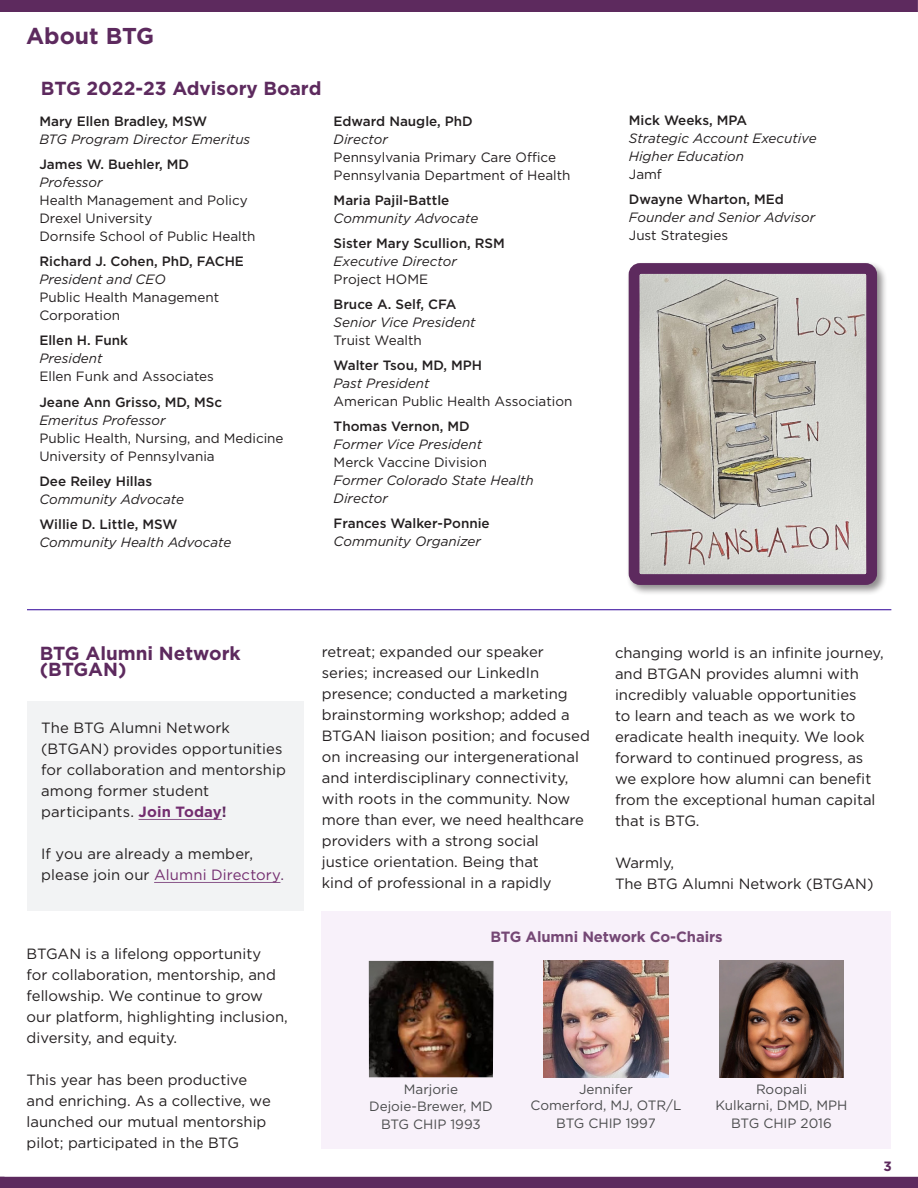
<style>
.page{position:relative;width:918px;height:1188px;background:#fff}
.page>*{position:absolute;margin:0;border:0;box-sizing:border-box;transform-origin:0 0}
.t1{font:700 22.95px "Gotham Pro";color:#5d2a5e}
.White_CAP_hdr_text{font:700 18.9px/16.5px "Gotham Pro";color:#5d2a5e}
.Copy_11_14_90__blk{font:14.85px/21px "Gotham Pro";color:#231f20}
.Copy_11_14_90__blk-2{font:700 14.85px "Gotham Pro";letter-spacing:-.01em;color:#754875}
.BTG_Network_10-12__065_spacing{font:13.5px/18px "Gotham Pro";color:#231f20}
.BTG_Network_10-12__065_spacing-2{font:italic 13.5px/18px "Gotham Pro";color:#231f20}
.BTG_Network_10-12__065_spacing-3{font:500 13.5px/18px "Gotham Pro";color:#231f20}
.Copy_11_14_90__blk-3{font:13.5px/16.5px "Gotham Pro";color:#4b4c4d;text-align:center}
.t2{font:700 13.5px "Gotham Pro";color:#5d2a5e}
.s1{font-weight:500;font-style:normal}
.s2{font-weight:500}
.s3{font-style:italic}
.s4{font-weight:400;font-style:italic}
.s5{font-weight:400}
.s6{font-style:normal}
.s7{font-weight:700;color:#742e70}
.s8{font-weight:700;color:#5d2a5e}
.s9{color:#742e70}
.s10{color:#5d2a5e}
</style>
<div class="page">
<div style="left:321px;top:911px;width:570px;height:238px;background:#f8f1fa"></div>
<img style="left:369px;top:961px;width:125px;height:116px">
<img style="left:544px;top:961px;width:125px;height:116px">
<div style="left:27px;top:701px;width:276px;height:210px;background:#f2f3f4"></div>
<hr style="left:139px;top:819px;width:83px;height:1px;background:#8b588b">
<hr style="left:154px;top:882px;width:126px;height:1px;background:#8b588b">
<hr style="left:27px;top:609px;width:864px;height:1px;background:#2d0099">
<div style="left:0;top:0;width:918px;height:12px;background:#5d2a5e"></div>
<div style="left:0;top:1177px;width:918px;height:11px;background:#5d2a5e"></div>
<div style="left:627px;top:261px;width:261px;height:335px;background:#231f20;opacity:.5"></div>
<img style="left:641px;top:275px;width:224px;height:298px">
<div style="left:629px;top:263px;width:248px;height:322px;border:11px solid #5d2a5e;border-radius:6px"></div>
<img style="left:719px;top:961px;width:125px;height:117px">
<p class="t1" style="left:26px;top:23px;width:130px">About BTG</p>
<p class="White_CAP_hdr_text" style="left:41px;top:79px;width:282px">BTG 2022-23 Advisory Board</p>
<p class="BTG_Network_10-12__065_spacing-2" style="left:39px;top:113px;width:212px"><span class="s1">Mary Ellen Bradley, MSW<br></span>BTG Program Director Emeritus</p>
<p class="BTG_Network_10-12__065_spacing" style="left:39px;top:156px;width:218px"><span class="s2">James W. Buehler, MD<br></span><span class="s3">Professor<br></span>Health Management and Policy<br>Drexel University<br>Dornsife School of Public Health</p>
<p class="BTG_Network_10-12__065_spacing" style="left:39px;top:253px;width:206px"><span class="s2">Richard J. Cohen, PhD, FACHE<br></span><span class="s3">President and CEO<br></span>Public Health Management<br>Corporation</p>
<p class="BTG_Network_10-12__065_spacing" style="left:39px;top:332px;width:176px"><span class="s2">Ellen H. Funk<br></span><span class="s3">President<br></span>Ellen Funk and Associates</p>
<p class="BTG_Network_10-12__065_spacing" style="left:39px;top:393px;width:246px"><span class="s2">Jeane Ann Grisso, MD, MSc<br></span><span class="s3">Emeritus Professor<br></span>Public Health, Nursing, and Medicine<br>University of Pennsylvania</p>
<p class="BTG_Network_10-12__065_spacing-2" style="left:39px;top:472px;width:146px"><span class="s1">Dee Reiley Hillas<br></span>Community Advocate</p>
<p class="BTG_Network_10-12__065_spacing-2" style="left:39px;top:515px;width:193px"><span class="s1">Willie D. Little, MSW<br></span>Community Health Advocate</p>
<p class="BTG_Network_10-12__065_spacing" style="left:334px;top:112px;width:238px"><span class="s2">Edward Naugle, PhD<br></span><span class="s3">Director<br></span>Pennsylvania Primary Care Office<br>Pennsylvania Department of Health</p>
<p class="BTG_Network_10-12__065_spacing-3" style="left:334px;top:191px;width:146px">Maria Pajil-Battle<br><span class="s4">Community Advocate</span></p>
<p class="BTG_Network_10-12__065_spacing-3" style="left:334px;top:234px;width:173px">Sister Mary Scullion, RSM<br><span class="s4">Executive Director<br></span><span class="s5">Project HOME</span></p>
<p class="BTG_Network_10-12__065_spacing-2" style="left:334px;top:295px;width:144px"><span class="s1">Bruce A. Self, CFA<br></span>Senior Vice President<br><span class="s6">Truist Wealth</span></p>
<p class="BTG_Network_10-12__065_spacing" style="left:334px;top:356px;width:240px"><span class="s2">Walter Tsou, MD, MPH<br></span><span class="s3">Past President<br></span>American Public Health Association</p>
<p class="BTG_Network_10-12__065_spacing-2" style="left:334px;top:417px;width:202px"><span class="s1">Thomas Vernon, MD<br></span>Former Vice President<br><span class="s6">Merck Vaccine Division<br></span>Former Colorado State Health<br>Director</p>
<p class="BTG_Network_10-12__065_spacing-3" style="left:334px;top:514px;width:158px">Frances Walker-Ponnie<br><span class="s4">Community Organizer</span></p>
<p class="BTG_Network_10-12__065_spacing-2" style="left:629px;top:111px;width:189px"><span class="s1">Mick Weeks, MPA<br></span>Strategic Account Executive<br>Higher Education<br><span class="s6">Jamf</span></p>
<p class="BTG_Network_10-12__065_spacing-2" style="left:629px;top:190px;width:188px"><span class="s1">Dwayne Wharton, MEd<br></span>Founder and Senior Advisor<br><span class="s6">Just Strategies</span></p>
<p class="White_CAP_hdr_text" style="left:40px;top:645px;width:202px">BTG Alumni Network (BTGAN)</p>
<p class="Copy_11_14_90__blk" style="left:41px;top:718px;width:246px">The BTG Alumni Network (BTGAN) provides opportunities for collaboration and mentorship among former student participants. <span class="s7">Join Today</span><span class="s8">!</span></p>
<p class="Copy_11_14_90__blk" style="left:41px;top:844px;width:244px">If you are already a member, please join our <span class="s9">Alumni Directory</span><span class="s10">.</span></p>
<p class="Copy_11_14_90__blk" style="left:322px;top:642px;width:270px">retreat; expanded our speaker series; increased our LinkedIn presence; conducted a marketing brainstorming workshop; added a BTGAN liaison position; and focused on increasing our intergenerational and interdisciplinary connectivity, with roots in the community. Now more than ever, we need healthcare providers with a strong social<br>justice orientation. Being that<br>kind of professional in a rapidly</p>
<p class="Copy_11_14_90__blk" style="left:615px;top:642px;width:270px">changing world is an infinite journey, and BTGAN provides alumni with incredibly valuable opportunities<br>to learn and teach as we work to eradicate health inequity. We look forward to continued progress, as we explore how alumni can benefit from the exceptional human capital that is BTG.</p>
<p class="Copy_11_14_90__blk" style="left:615px;top:852px;width:61px">Warmly,</p>
<p class="Copy_11_14_90__blk" style="left:615px;top:873px;width:260px">The BTG Alumni Network (BTGAN)</p>
<p class="Copy_11_14_90__blk" style="left:27px;top:943px;width:263px">BTGAN is a lifelong opportunity<br>for collaboration, mentorship, and fellowship. We continue to grow our platform, highlighting inclusion, diversity, and equity.</p>
<p class="Copy_11_14_90__blk" style="left:27px;top:1069px;width:246px">This year has been productive and enriching. As a collective, we launched our mutual mentorship pilot; participated in the BTG</p>
<p class="Copy_11_14_90__blk-2" style="left:490px;top:928px;width:234px">BTG Alumni Network Co-Chairs</p>
<p class="Copy_11_14_90__blk-3" style="left:369px;top:1081px;width:125px">Marjorie<br>Dejoie-Brewer, MD</p>
<p class="Copy_11_14_90__blk-3" style="left:381px;top:1116px;width:101px">BTG CHIP 1993</p>
<p class="Copy_11_14_90__blk-3" style="left:531px;top:1081px;width:152px">Jennifer<br>Comerford, MJ, OTR/L</p>
<p class="Copy_11_14_90__blk-3" style="left:556px;top:1115px;width:101px">BTG CHIP 1997</p>
<p class="Copy_11_14_90__blk-3" style="left:756px;top:1081px;width:52px">Roopali</p>
<p class="Copy_11_14_90__blk-3" style="left:716px;top:1097px;width:134px;line-height:18px">Kulkarni, DMD, MPH<br>BTG CHIP 2016</p>
<p class="t2" style="left:884px;top:1158px;width:10px">3</p>
</div>
